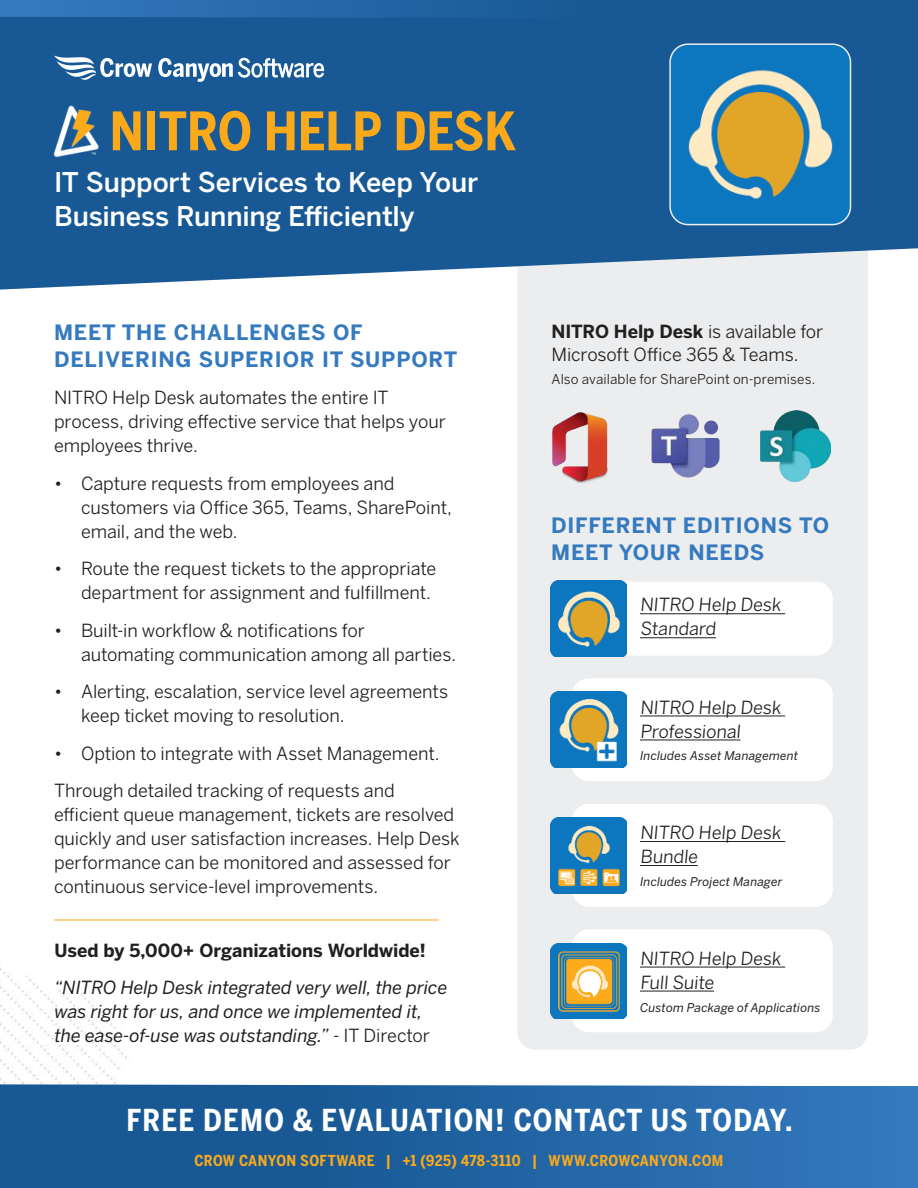
<style>
.page{position:relative;width:918px;height:1188px;background:#fff}
.page>*{position:absolute;margin:0;border:0;box-sizing:border-box;transform-origin:0 0}
.t1{font:700 52.5px "Benton Sans Cond";color:#faa91b}
.t2{font:700 30px "Benton Sans Cond";letter-spacing:.035em;color:#fff}
.t3{font:500 27px/34.5px "Benton Sans";letter-spacing:-.005em;color:#fff}
.t4{font:700 21px/27px "Benton Sans";letter-spacing:.04em;color:#357abf}
.t5{font:18px/24px "Benton Sans";letter-spacing:-.005em;color:#221f1f}
.t6{font:italic 18px/24px "Benton Sans";letter-spacing:-.01em;color:#221f1f}
.t7{font:700 18px "Benton Sans";color:#221f1f}
.t8{font:700 15px "Benton Sans Cond";letter-spacing:.025em;color:#faa91b}
.t9{font:13.5px "Benton Sans";letter-spacing:.01em;color:#221f1f}
.t10{font:italic 12px "Benton Sans";letter-spacing:.01em;color:#221f1f}
.s1{font-style:normal}
.s2{font-weight:700}
</style>
<div class="page">
<div style="left:517px;top:101px;width:351px;height:949px;background:#ecedee;border-radius:18px"></div>
<img style="left:0;top:968px;width:127px;height:116px">
<svg style="left:0;top:19px;width:918px;height:271px;background:#2c679e"></svg>
<svg style="left:0;top:0;width:918px;height:19px;background:#2062a1"></svg>
<svg style="left:0;top:1084px;width:918px;height:104px;background:#2365a3"></svg>
<svg style="left:54px;top:56px;width:270px;height:26px"></svg>
<hr style="left:54px;top:920px;width:385px;height:1px;background:#faa91b">
<img style="left:670px;top:44px;width:180px;height:181px">
<div style="left:669px;top:43px;width:182px;height:182px;border:2px solid #ecedee;border-radius:18px"></div>
<img style="left:50px;top:105px;width:53px;height:52px">
<div style="left:573px;top:581px;width:261px;height:75px;background:#fff;border-radius:18px"></div>
<div style="left:573px;top:580px;width:261px;height:77px;border:2px solid #ecedee;border-radius:18px"></div>
<hr style="left:640px;top:614px;width:145px;height:1px;background:#221f1f">
<hr style="left:640px;top:638px;width:76px;height:1px;background:#221f1f">
<img style="left:551px;top:581px;width:76px;height:75px">
<div style="left:571px;top:678px;width:263px;height:104px;background:#fff;border-radius:18px"></div>
<div style="left:570px;top:677px;width:264px;height:106px;border:2px solid #ecedee;border-radius:18px"></div>
<hr style="left:640px;top:716px;width:145px;height:1px;background:#221f1f">
<hr style="left:640px;top:740px;width:101px;height:1px;background:#221f1f">
<img style="left:551px;top:692px;width:76px;height:76px">
<div style="left:571px;top:803px;width:263px;height:105px;background:#fff;border-radius:18px"></div>
<div style="left:570px;top:802px;width:264px;height:106px;border:2px solid #ecedee;border-radius:18px"></div>
<hr style="left:640px;top:841px;width:145px;height:1px;background:#221f1f">
<hr style="left:640px;top:865px;width:58px;height:1px;background:#221f1f">
<img style="left:551px;top:817px;width:76px;height:76px">
<div style="left:571px;top:929px;width:263px;height:104px;background:#fff;border-radius:18px"></div>
<div style="left:570px;top:928px;width:264px;height:106px;border:2px solid #ecedee;border-radius:18px"></div>
<hr style="left:640px;top:967px;width:145px;height:1px;background:#221f1f">
<hr style="left:640px;top:991px;width:74px;height:1px;background:#221f1f">
<img style="left:551px;top:943px;width:76px;height:76px">
<img style="left:552px;top:412px;width:56px;height:70px">
<img style="left:651px;top:414px;width:69px;height:64px">
<img style="left:760px;top:410px;width:70px;height:72px">
<h1 class="t1" style="left:110px;top:110px;width:408px">NITRO HELP DESK</h1>
<h3 class="t3" style="left:54px;top:167px;width:426px">IT Support Services to Keep Your<br>Business Running Efficiently</h3>
<p class="t4" style="left:54px;top:321px;width:405px">MEET THE CHALLENGES OF<br>DELIVERING SUPERIOR IT SUPPORT</p>
<p class="t5" style="left:54px;top:387px;width:393px">NITRO Help Desk automates the entire IT process, driving effective service that helps your employees thrive.</p>
<p class="t5" style="left:81px;top:473px;width:372px;text-indent:-27px">• Capture requests from employees and customers via Office 365, Teams, SharePoint, email, and the web.</p>
<p class="t5" style="left:54px;top:558px;width:384px;text-align:right">• Route the request tickets to the appropriate department for assignment and fulfillment.</p>
<p class="t5" style="left:81px;top:620px;width:377px;text-indent:-27px">• Built-in workflow &amp; notifications for automating communication among all parties.</p>
<p class="t5" style="left:81px;top:681px;width:369px;text-indent:-27px">• Alerting, escalation, service level agreements keep ticket moving to resolution.</p>
<p class="t5" style="left:54px;top:736px;width:387px;line-height:37.5px">• Option to integrate with Asset Management.<br>Through detailed tracking of requests and</p>
<p class="t5" style="left:54px;top:804px;width:407px">efficient queue management, tickets are resolved quickly and user satisfaction increases. Help Desk performance can be monitored and assessed for continuous service-level improvements.</p>
<p class="t7" style="left:55px;top:943px;width:373px">Used by 5,000+ Organizations Worldwide!</p>
<p class="t6" style="left:55px;top:977px;width:394px">“NITRO Help Desk integrated very well, the price was right for us, and once we implemented it, the ease-of-use was outstanding.” <span class="s1">- IT Director</span></p>
<p class="t5" style="left:551px;top:321px;width:273px"><span class="s2">NITRO Help Desk</span> is available for<br>Microsoft Office 365 &amp; Teams.</p>
<p class="t9" style="left:551px;top:374px;width:265px">Also available for SharePoint on-premises.</p>
<p class="t4" style="left:551px;top:513px;width:280px">DIFFERENT EDITIONS TO<br>MEET YOUR NEEDS</p>
<p class="t5" style="left:640px;top:594px;width:144px">NITRO Help Desk<br>Standard</p>
<p class="t5" style="left:640px;top:697px;width:144px">NITRO Help Desk<br>Professional</p>
<p class="t10" style="left:640px;top:751px;width:160px">Includes Asset Management</p>
<p class="t5" style="left:640px;top:822px;width:144px">NITRO Help Desk<br>Bundle</p>
<p class="t10" style="left:640px;top:877px;width:144px">Includes Project Manager</p>
<p class="t5" style="left:640px;top:948px;width:144px">NITRO Help Desk<br>Full Suite</p>
<p class="t10" style="left:640px;top:1002px;width:182px">Custom Package of Applications</p>
<h2 class="t2" style="left:126px;top:1108px;width:668px">FREE DEMO &amp; EVALUATION! CONTACT US TODAY.</h2>
<p class="t8" style="left:195px;top:1154px;width:530px">CROW CANYON SOFTWARE | +1 (925) 478-3110 | WWW.CROWCANYON.COM</p>
</div>
